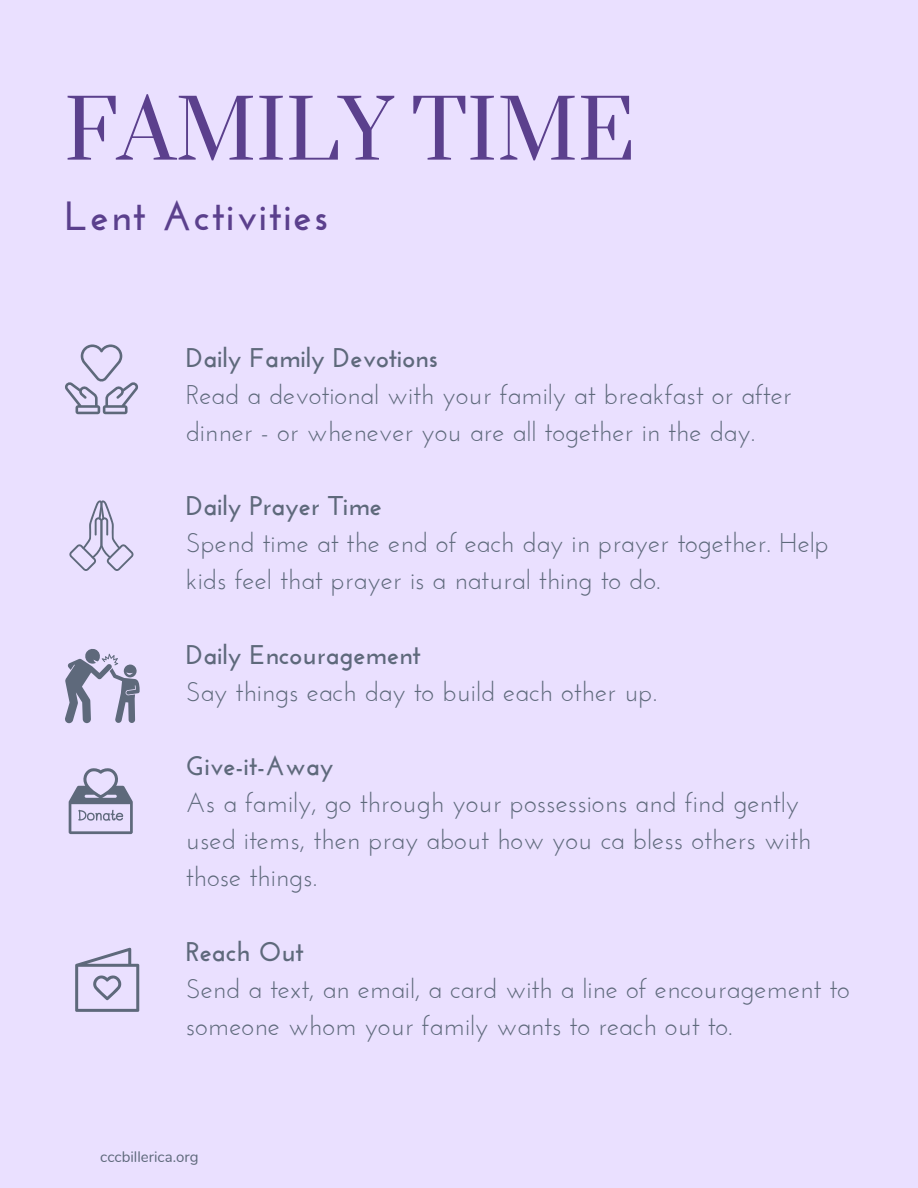
<style>
.page{position:relative;width:918px;height:1188px;background:#eae0ff}
.page>*{position:absolute;margin:0;border:0;box-sizing:border-box;transform-origin:0 0}
.t1{font:79.8px "Prata";color:#5b408d}
.t2{font:700 40.8px "Josefin Sans";letter-spacing:.05em;color:#5b408d}
.t3{font:27px/37.2px "Josefin Sans";color:#5e697b}
.t4{font:700 27px "Josefin Sans";color:#5e697b}
.t5{font:15px "Nunito";color:#5e697b}
</style>
<div class="page">
<svg style="left:69px;top:768px;width:64px;height:66px"></svg>
<svg style="left:75px;top:948px;width:64px;height:64px"></svg>
<svg style="left:65px;top:649px;width:75px;height:74px"></svg>
<svg style="left:69px;top:500px;width:65px;height:71px"></svg>
<svg style="left:65px;top:344px;width:73px;height:70px"></svg>
<h1 class="t1" style="left:64px;top:80px;width:573px">FAMILY TIME</h1>
<h2 class="t2" style="left:64px;top:199px;width:266px">Lent Activities</h2>
<p class="t4" style="left:186px;top:346px;width:254px">Daily Family Devotions</p>
<p class="t3" style="left:186px;top:378px;width:608px">Read a devotional with your family at breakfast or after dinner - or whenever you are all together in the day.</p>
<p class="t4" style="left:186px;top:495px;width:198px">Daily Prayer Time</p>
<p class="t3" style="left:186px;top:527px;width:645px">Spend time at the end of each day in prayer together. Help kids feel that prayer is a natural thing to do.</p>
<p class="t4" style="left:186px;top:643px;width:236px">Daily Encouragement</p>
<p class="t3" style="left:186px;top:675px;width:473px">Say things each day to build each other up.</p>
<p class="t4" style="left:186px;top:755px;width:149px">Give-it-Away</p>
<p class="t3" style="left:186px;top:787px;width:627px">As a family, go through your possessions and find gently used items, then pray about how you ca bless others with those things.</p>
<p class="t4" style="left:186px;top:940px;width:119px">Reach Out</p>
<p class="t3" style="left:186px;top:972px;width:666px">Send a text, an email, a card with a line of encouragement to someone whom your family wants to reach out to.</p>
<p class="t5" style="left:100px;top:1147px;width:100px">cccbillerica.org</p>
</div>
